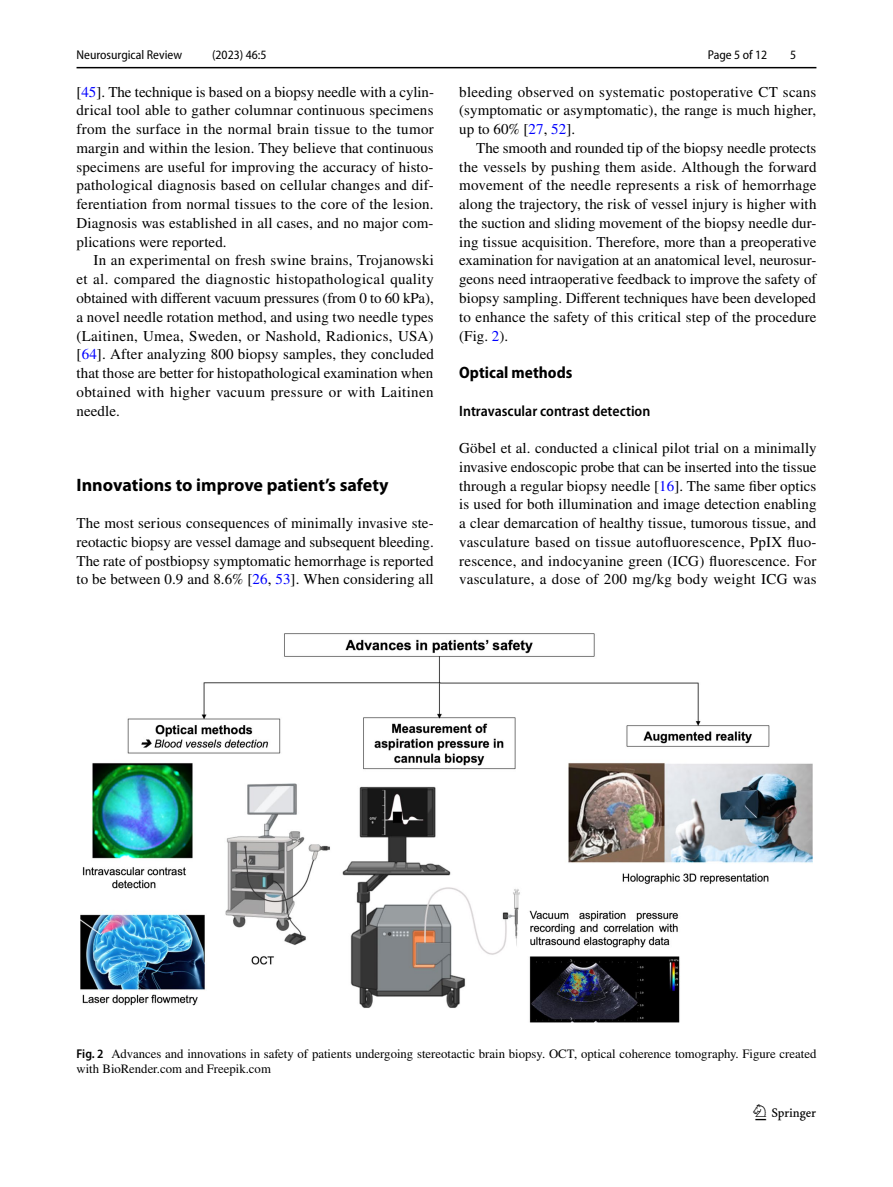
<style>
.page{position:relative;width:893px;height:1187px;background:#fff}
.page>*{position:absolute;margin:0;border:0;box-sizing:border-box;transform-origin:0 0}
.t1{font:22.5px "Springnew Regular 3";color:#000}
.t2{font:700 18px "Myriad Pro";color:#000}
.t3{font:700 semi-condensed 16.5px "Myriad Pro";color:#000}
.t4{font:15px/18.8px "STIX";letter-spacing:.005em;color:#000;text-align:justify}
.t5{font:600 semi-condensed 15px "Myriad Pro";color:#000}
.t6{font:12.75px/15px "STIX";color:#000}
.t7{font:semi-condensed 12.75px "Myriad Pro";color:#000}
.s1{color:#00f}
.s2{font-family:"Myriad Pro";font-weight:600;font-stretch:semi-condensed}
</style>
<div class="page">
<hr style="left:77px;top:67px;width:739px;height:1px;background:#000">
<img style="left:81px;top:633px;width:731px;height:389px">
<p class="t7" style="left:77px;top:48px;width:107px">Neurosurgical Review</p>
<p class="t7" style="left:212px;top:48px;width:56px">(2023) 46:5</p>
<p class="t4" style="left:77px;top:83px;width:359px">[<span class="s1">45</span>]. The technique is based on a biopsy needle with a cylin&shy;drical tool able to gather columnar continuous specimens from the surface in the normal brain tissue to the tumor margin and within the lesion. They believe that continuous specimens are useful for improving the accuracy of histo&shy;pathological diagnosis based on cellular changes and dif&shy;ferentiation from normal tissues to the core of the lesion.<br>Diagnosis was established in all cases, and no major com&shy;plications were reported.</p>
<p class="t4" style="left:77px;top:252px;width:359px;text-indent:17px">In an experimental on fresh swine brains, Trojanowski et al. compared the diagnostic histopathological quality obtained with different vacuum pressures (from 0 to 60 kPa), a novel needle rotation method, and using two needle types (Laitinen, Umea, Sweden, or Nashold, Radionics, USA) [<span class="s1">64</span>]. After analyzing 800 biopsy samples, they concluded that those are better for histopathological examination when obtained with higher vacuum pressure or with Laitinen needle.</p>
<p class="t2" style="left:77px;top:473px;width:313px">Innovations to improve patient’s safety</p>
<p class="t4" style="left:77px;top:514px;width:359px">The most serious consequences of minimally invasive ste&shy;reotactic biopsy are vessel damage and subsequent bleeding.<br>The rate of postbiopsy symptomatic hemorrhage is reported to be between 0.9 and 8.6% [<span class="s1">26</span>, <span class="s1">53</span>]. When considering all</p>
<p class="t7" style="left:708px;top:48px;width:61px">Page 5 of 12</p>
<p class="t7" style="left:790px;top:48px;width:8px">5</p>
<p class="t4" style="left:459px;top:83px;width:359px">bleeding observed on systematic postoperative CT scans (symptomatic or asymptomatic), the range is much higher, up to 60% [<span class="s1">27</span>, <span class="s1">52</span>].</p>
<p class="t4" style="left:459px;top:139px;width:359px;text-indent:17px">The smooth and rounded tip of the biopsy needle protects the vessels by pushing them aside. Although the forward movement of the needle represents a risk of hemorrhage along the trajectory, the risk of vessel injury is higher with the suction and sliding movement of the biopsy needle dur&shy;ing tissue acquisition. Therefore, more than a preoperative examination for navigation at an anatomical level, neurosur&shy;geons need intraoperative feedback to improve the safety of biopsy sampling. Different techniques have been developed to enhance the safety of this critical step of the procedure (Fig. <span class="s1">2</span>).</p>
<p class="t3" style="left:459px;top:363px;width:115px">Optical methods</p>
<p class="t5" style="left:459px;top:402px;width:193px">Intravascular contrast detection</p>
<p class="t4" style="left:459px;top:439px;width:359px">Göbel et al. conducted a clinical pilot trial on a minimally invasive endoscopic probe that can be inserted into the tissue through a regular biopsy needle [<span class="s1">16</span>]. The same fiber optics is used for both illumination and image detection enabling a clear demarcation of healthy tissue, tumorous tissue, and vasculature based on tissue autofluorescence, PpIX fluo&shy;rescence, and indocyanine green (ICG) fluorescence. For vasculature, a dose of 200 mg/kg body weight ICG was</p>
<p class="t6" style="left:77px;top:1046px;width:741px"><span class="s2">Fig. 2</span> Advances and innovations in safety of patients undergoing stereotactic brain biopsy. OCT, optical coherence tomography. Figure created with BioRender.com and Freepik.com</p>
<h1 class="t1" style="left:755px;top:1104px;width:62px">1 3</h1>
</div>
